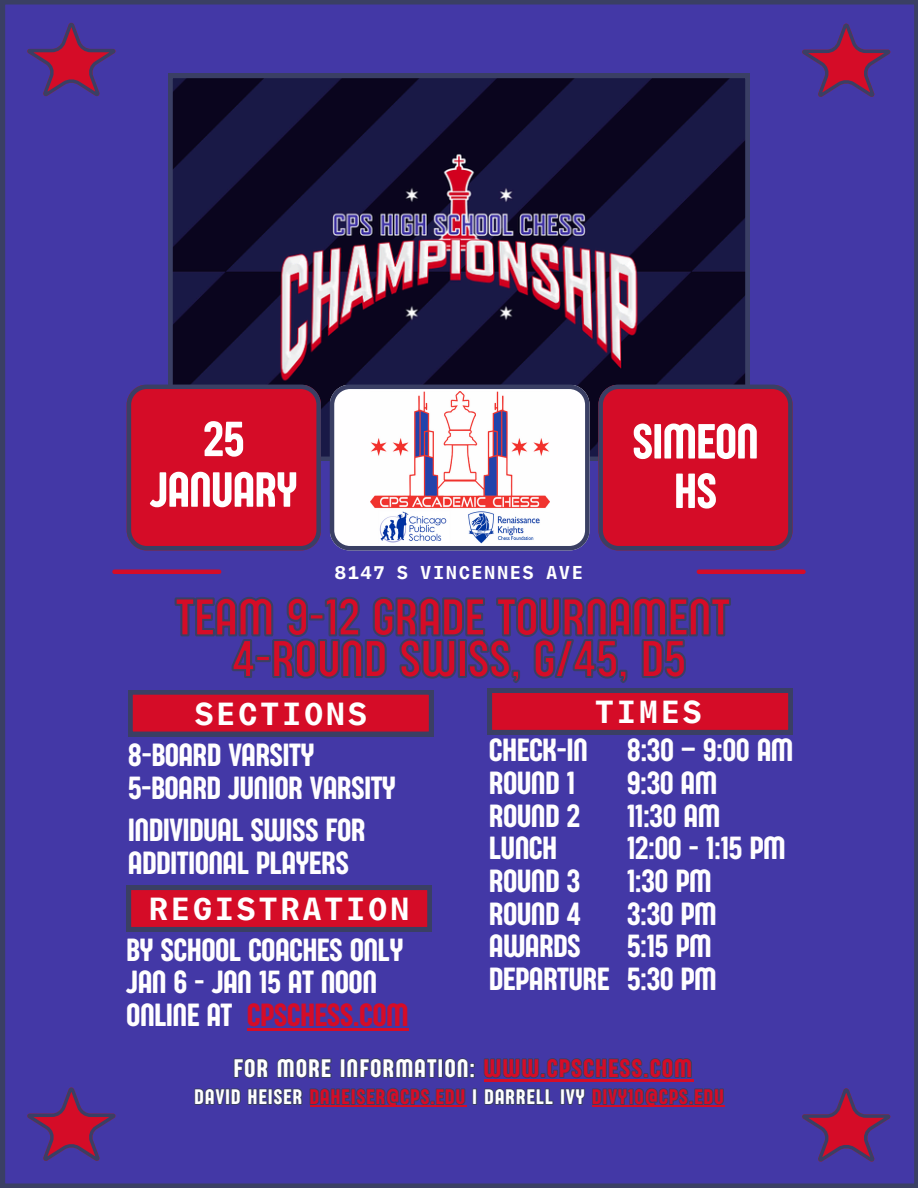
<style>
.page{position:relative;width:918px;height:1188px;background:#fff}
.page>*{position:absolute;margin:0;border:0;box-sizing:border-box;transform-origin:0 0}
.t1{font:54.75px/41.7px "Sugo Pro Display";color:#d50c27;text-align:center}
.t2{font:51px/49.5px "Sugo Pro Display";color:#fff;text-align:center}
.t3{font:33.15px/32.7px "Sugo Pro Display";color:#fffeff}
.t4{font:700 31.5px "Lazord Mono";letter-spacing:.08em;color:#fff}
.t5{font:26.25px "Sugo Pro Display";letter-spacing:.06em;color:#fff}
.t6{font:21.75px "Sugo Pro Display";letter-spacing:.06em;color:#d50c27}
.t7{font:700 18.45px "Lazord Mono";letter-spacing:.08em;color:#fff}
.s1{color:#d50c27}
.s2{color:#fff}
</style>
<div class="page">
<div style="left:1px;top:0;width:917px;height:1188px;background:#4338a6"></div>
<svg style="left:168px;top:74px;width:582px;height:387px"></svg>
<svg style="left:127px;top:385px;width:194px;height:165px"></svg>
<svg style="left:598px;top:385px;width:195px;height:165px"></svg>
<svg style="left:330px;top:385px;width:260px;height:165px"></svg>
<hr style="left:114px;top:570px;width:105px;height:4px;background:#d50c27">
<hr style="left:699px;top:570px;width:105px;height:4px;background:#d50c27">
<img style="left:370px;top:391px;width:179px;height:152px">
<svg style="left:128px;top:595px;width:664px;height:141px"></svg>
<hr style="left:247px;top:1028px;width:161px;height:2px;background:#d50c27">
<svg style="left:127px;top:886px;width:305px;height:45px"></svg>
<svg style="left:193px;top:1057px;width:532px;height:64px"></svg>
<hr style="left:484px;top:1079px;width:209px;height:3px;background:#d50c27">
<hr style="left:310px;top:1105px;width:156px;height:1px;background:#d50c27">
<hr style="left:592px;top:1105px;width:133px;height:1px;background:#d50c27">
<svg style="left:27px;top:23px;width:89px;height:73px"></svg>
<svg style="left:802px;top:24px;width:89px;height:73px"></svg>
<svg style="left:27px;top:1088px;width:89px;height:73px"></svg>
<svg style="left:802px;top:1088px;width:89px;height:74px"></svg>
<h3 class="t2" style="left:150px;top:414px;width:148px;line-height:50.7px">25<br>JANUARY</h3>
<h2 class="t2" style="left:633px;top:417px;width:127px">SIMEON<br>HS</h2>
<p class="t7" style="left:335px;top:560px;width:250px">8147 S VINCENNES AVE</p>
<h1 class="t1" style="left:176px;top:596px;width:556px">TEAM 9-12 GRADE TOURNAMENT<br>4-ROUND SWISS, G/45, D5</h1>
<h1 class="t4" style="left:194px;top:693px;width:174px">SECTIONS</h1>
<h1 class="t3" style="left:128px;top:739px;width:269px">8-BOARD VARSITY<br>5-BOARD JUNIOR VARSITY</h1>
<p class="t3" style="left:128px;top:814px;width:239px">INDIVIDUAL SWISS FOR<br>ADDITIONAL PLAYERS</p>
<p class="t4" style="left:149px;top:889px;width:262px">REGISTRATION</p>
<p class="t3" style="left:127px;top:933px;width:283px">BY SCHOOL COACHES ONLY<br>JAN 6 - JAN 15 AT NOON<br>ONLINE AT <span class="s1">CPSCHESS.COM</span></p>
<p class="t4" style="left:595px;top:692px;width:109px">TIMES</p>
<h3 class="t3" style="left:489px;top:734px;width:122px">CHECK-IN<br>ROUND 1<br>ROUND 2<br>LUNCH<br>ROUND 3<br>ROUND 4<br>AWARDS<br>DEPARTURE</h3>
<h2 class="t3" style="left:627px;top:734px;width:167px">8:30 – 9:00 AM<br>9:30 AM<br>11:30 AM<br>12:00 - 1:15 PM<br>1:30 PM<br>3:30 PM<br>5:15 PM<br>5:30 PM</h2>
<h2 class="t5" style="left:234px;top:1053px;width:460px">FOR MORE INFORMATION: <span class="s1">WWW.CPSCHESS.COM</span></h2>
<h2 class="t6" style="left:195px;top:1084px;width:531px"><span class="s2">DAVID HEISER</span> DAHEISER@CPS.EDU <span class="s2">I DARRELL IVY</span> DIVY10@CPS.EDU</h2>
</div>
